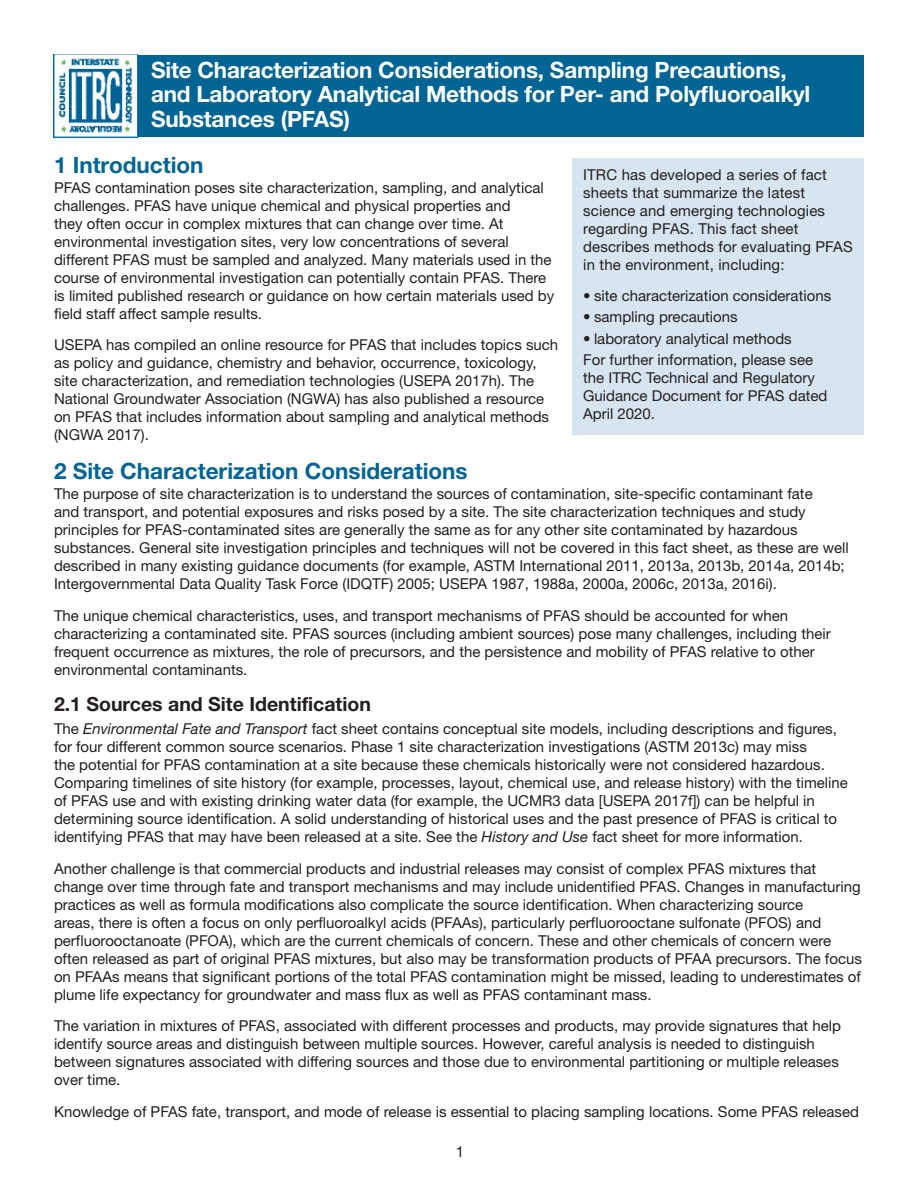
<style>
.page{position:relative;width:918px;height:1188px;background:#fff}
.page>*{position:absolute;margin:0;border:0;box-sizing:border-box;transform-origin:0 0}
.t1{font:700 22.5px/24.3px "Helvetica Neue LT Std";letter-spacing:-.01em;color:#fff}
.Main_Head{font:700 22.5px "Helvetica Neue LT Std";color:#006494}
.Subhead1{font:700 19.5px "Helvetica Neue LT Std";color:#231f20}
.body_text{font:15px/18px "Helvetica Neue LT Std";color:#231f20}
.bulleted_text{font:15px/18px "Helvetica Neue LT Std";color:#231f20}
.s1{font-style:italic}
</style>
<div class="page">
<div style="left:69px;top:55px;width:795px;height:82px;background:#006494"></div>
<img style="left:53px;top:54px;width:85px;height:84px">
<div style="left:572px;top:158px;width:292px;height:276px;background:#d7e5f0"></div>
<p class="t1" style="left:151px;top:57px;width:661px">Site Characterization Considerations, Sampling Precautions, and Laboratory Analytical Methods for Per- and Polyfluoroalkyl<br>Substances (PFAS)</p>
<p class="body_text" style="left:583px;top:165px;width:271px">ITRC has developed a series of fact sheets that summarize the latest science and emerging technologies regarding PFAS. This fact sheet describes methods for evaluating PFAS in the environment, including:</p>
<p class="body_text" style="left:583px;top:287px;width:250px">• site characterization considerations</p>
<p class="body_text" style="left:583px;top:308px;width:156px">• sampling precautions</p>
<p class="body_text" style="left:583px;top:329px;width:210px">• laboratory analytical methods</p>
<p class="bulleted_text" style="left:583px;top:350px;width:246px">For further information, please see the ITRC Technical and Regulatory<br>Guidance Document for PFAS dated<br>April 2020.</p>
<p class="Main_Head" style="left:54px;top:151px;width:151px">1 Introduction</p>
<p class="body_text" style="left:54px;top:178px;width:502px">PFAS contamination poses site characterization, sampling, and analytical challenges. PFAS have unique chemical and physical properties and<br>they often occur in complex mixtures that can change over time. At environmental investigation sites, very low concentrations of several different PFAS must be sampled and analyzed. Many materials used in the course of environmental investigation can potentially contain PFAS. There is limited published research or guidance on how certain materials used by field staff affect sample results.</p>
<p class="body_text" style="left:54px;top:336px;width:506px">USEPA has compiled an online resource for PFAS that includes topics such as policy and guidance, chemistry and behavior, occurrence, toxicology, site characterization, and remediation technologies (USEPA 2017h). The National Groundwater Association (NGWA) has also published a resource on PFAS that includes information about sampling and analytical methods (NGWA 2017).</p>
<p class="Main_Head" style="left:54px;top:457px;width:415px">2 Site Characterization Considerations</p>
<p class="body_text" style="left:54px;top:485px;width:796px">The purpose of site characterization is to understand the sources of contamination, site-specific contaminant fate<br>and transport, and potential exposures and risks posed by a site. The site characterization techniques and study principles for PFAS-contaminated sites are generally the same as for any other site contaminated by hazardous substances. General site investigation principles and techniques will not be covered in this fact sheet, as these are well described in many existing guidance documents (for example, ASTM International 2011, 2013a, 2013b, 2014a, 2014b; Intergovernmental Data Quality Task Force (IDQTF) 2005; USEPA 1987, 1988a, 2000a, 2006c, 2013a, 2016i).</p>
<p class="body_text" style="left:54px;top:606px;width:778px">The unique chemical characteristics, uses, and transport mechanisms of PFAS should be accounted for when characterizing a contaminated site. PFAS sources (including ambient sources) pose many challenges, including their frequent occurrence as mixtures, the role of precursors, and the persistence and mobility of PFAS relative to other environmental contaminants.</p>
<p class="Subhead1" style="left:54px;top:692px;width:319px">2.1 Sources and Site Identification</p>
<p class="body_text" style="left:54px;top:720px;width:796px">The <span class="s1">Environmental Fate and Transport</span> fact sheet contains conceptual site models, including descriptions and figures, for four different common source scenarios. Phase 1 site characterization investigations (ASTM 2013c) may miss<br>the potential for PFAS contamination at a site because these chemicals historically were not considered hazardous.<br>Comparing timelines of site history (for example, processes, layout, chemical use, and release history) with the timeline of PFAS use and with existing drinking water data (for example, the UCMR3 data [USEPA 2017f]) can be helpful in determining source identification. A solid understanding of historical uses and the past presence of PFAS is critical to identifying PFAS that may have been released at a site. See the <span class="s1">History and Use</span> fact sheet for more information.</p>
<p class="body_text" style="left:54px;top:859px;width:809px">Another challenge is that commercial products and industrial releases may consist of complex PFAS mixtures that change over time through fate and transport mechanisms and may include unidentified PFAS. Changes in manufacturing practices as well as formula modifications also complicate the source identification. When characterizing source<br>areas, there is often a focus on only perfluoroalkyl acids (PFAAs), particularly perfluorooctane sulfonate (PFOS) and perfluorooctanoate (PFOA), which are the current chemicals of concern. These and other chemicals of concern were often released as part of original PFAS mixtures, but also may be transformation products of PFAA precursors. The focus on PFAAs means that significant portions of the total PFAS contamination might be missed, leading to underestimates of plume life expectancy for groundwater and mass flux as well as PFAS contaminant mass.</p>
<p class="body_text" style="left:54px;top:1017px;width:789px">The variation in mixtures of PFAS, associated with different processes and products, may provide signatures that help identify source areas and distinguish between multiple sources. However, careful analysis is needed to distinguish between signatures associated with differing sources and those due to environmental partitioning or multiple releases over time.</p>
<p class="body_text" style="left:54px;top:1102px;width:807px">Knowledge of PFAS fate, transport, and mode of release is essential to placing sampling locations. Some PFAS released</p>
<p class="body_text" style="left:456px;top:1142px;width:10px">1</p>
</div>
